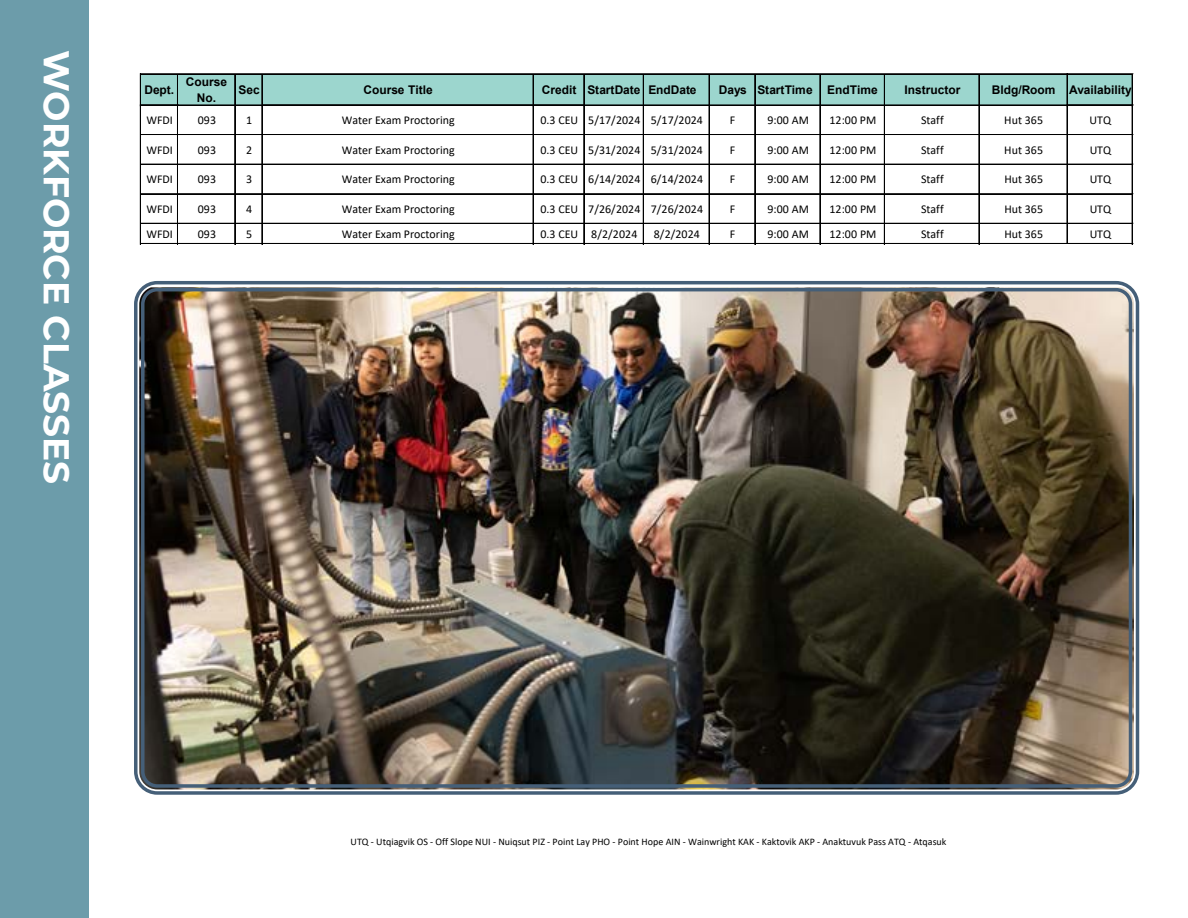
<style>
.page{position:relative;width:1188px;height:918px;background:#fff}
.page>*{position:absolute;margin:0;border:0;box-sizing:border-box;transform-origin:0 0}
.t1{font:700 36px "Montserrat";color:#fff}
.t2{font:12px "Calibri";color:#000}
.t3{font:700 12px/15.3px "Arial";color:#000;text-align:center}
.t4{font:10.05px "Calibri";color:#000}
</style>
<div class="page">
<div style="left:0;top:0;width:89px;height:918px;background:#6c9caa"></div>
<div style="left:141px;top:75px;width:992px;height:31px;background:#9cd6ce"></div>
<hr style="left:141px;top:73px;width:926px;height:1px;background:#000">
<hr style="left:141px;top:74px;width:926px;height:1px;background:#000">
<hr style="left:140px;top:74px;width:1px;height:32px;background:#000">
<hr style="left:177px;top:75px;width:1px;height:31px;background:#000">
<hr style="left:234px;top:75px;width:1px;height:30px;background:#000">
<hr style="left:235px;top:75px;width:1px;height:31px;background:#000">
<hr style="left:262px;top:75px;width:1px;height:31px;background:#000">
<hr style="left:533px;top:75px;width:1px;height:31px;background:#000">
<hr style="left:584px;top:75px;width:1px;height:31px;background:#000">
<hr style="left:643px;top:75px;width:1px;height:31px;background:#000">
<hr style="left:709px;top:75px;width:1px;height:31px;background:#000">
<hr style="left:754px;top:75px;width:1px;height:30px;background:#000">
<hr style="left:755px;top:75px;width:1px;height:31px;background:#000">
<hr style="left:820px;top:75px;width:1px;height:31px;background:#000">
<hr style="left:884px;top:75px;width:1px;height:31px;background:#000">
<hr style="left:979px;top:75px;width:1px;height:31px;background:#000">
<hr style="left:1067px;top:74px;width:1px;height:32px;background:#000">
<hr style="left:1132px;top:75px;width:1px;height:31px;background:#000">
<hr style="left:1068px;top:73px;width:65px;height:1px;background:#000">
<hr style="left:1068px;top:74px;width:65px;height:1px;background:#000">
<hr style="left:141px;top:105px;width:926px;height:1px;background:#000">
<hr style="left:141px;top:134px;width:926px;height:1px;background:#000">
<hr style="left:141px;top:164px;width:926px;height:1px;background:#000">
<hr style="left:141px;top:193px;width:926px;height:1px;background:#000">
<hr style="left:141px;top:194px;width:926px;height:1px;background:#000">
<hr style="left:141px;top:223px;width:926px;height:1px;background:#000">
<hr style="left:141px;top:243px;width:926px;height:1px;background:#000">
<hr style="left:140px;top:105px;width:1px;height:139px;background:#000">
<hr style="left:177px;top:106px;width:1px;height:138px;background:#000">
<hr style="left:234px;top:106px;width:1px;height:138px;background:#000">
<hr style="left:235px;top:106px;width:1px;height:138px;background:#000">
<hr style="left:262px;top:106px;width:1px;height:138px;background:#000">
<hr style="left:533px;top:106px;width:1px;height:138px;background:#000">
<hr style="left:584px;top:106px;width:1px;height:138px;background:#000">
<hr style="left:643px;top:106px;width:1px;height:138px;background:#000">
<hr style="left:709px;top:106px;width:1px;height:138px;background:#000">
<hr style="left:754px;top:106px;width:1px;height:138px;background:#000">
<hr style="left:755px;top:106px;width:1px;height:138px;background:#000">
<hr style="left:820px;top:106px;width:1px;height:138px;background:#000">
<hr style="left:884px;top:106px;width:1px;height:138px;background:#000">
<hr style="left:979px;top:106px;width:1px;height:138px;background:#000">
<hr style="left:1067px;top:105px;width:1px;height:138px;background:#000">
<hr style="left:1132px;top:106px;width:1px;height:138px;background:#000">
<hr style="left:1068px;top:105px;width:65px;height:1px;background:#000">
<hr style="left:1068px;top:134px;width:65px;height:1px;background:#000">
<hr style="left:1068px;top:164px;width:65px;height:1px;background:#000">
<hr style="left:1068px;top:193px;width:65px;height:1px;background:#000">
<hr style="left:1068px;top:194px;width:65px;height:1px;background:#000">
<hr style="left:1068px;top:223px;width:65px;height:1px;background:#000">
<hr style="left:1067px;top:243px;width:66px;height:1px;background:#000">
<img style="left:139px;top:287px;width:995px;height:502px">
<div style="left:134px;top:281px;width:1005px;height:514px;border:3px solid #455f78;border-radius:22px"></div>
<div style="left:141px;top:288px;width:991px;height:500px;border:3px solid #455f78;border-radius:14px"></div>
<h1 class="t1" style="left:82px;top:50px;width:435px;rotate:90deg">WORKFORCE CLASSES</h1>
<p class="t3" style="left:144px;top:82px;width:31px">Dept.</p>
<p class="t3" style="left:186px;top:75px;width:43px">Course<br>No.</p>
<p class="t3" style="left:239px;top:82px;width:23px">Sec</p>
<p class="t3" style="left:364px;top:82px;width:71px">Course Title</p>
<p class="t3" style="left:542px;top:82px;width:156px">Credit StartDate End Date</p>
<p class="t3" style="left:719px;top:82px;width:160px">Days Start Time EndTime</p>
<p class="t3" style="left:904px;top:82px;width:57px">Instructor</p>
<p class="t3" style="left:992px;top:82px;width:142px">Bldg/Room Availability</p>
<p class="t2" style="left:146px;top:112px;width:28px">WFDI</p>
<p class="t2" style="left:198px;top:112px;width:20px">093</p>
<p class="t2" style="left:246px;top:112px;width:8px">1</p>
<p class="t2" style="left:342px;top:112px;width:115px">Water Exam Proctoring</p>
<p class="t2" style="left:540px;top:112px;width:164px">0.3 CEU 5/17/2024 5/17/2024</p>
<p class="t2" style="left:730px;top:112px;width:7px">F</p>
<p class="t2" style="left:767px;top:112px;width:43px">9:00 AM</p>
<p class="t2" style="left:829px;top:112px;width:48px">12:00 PM</p>
<p class="t2" style="left:921px;top:112px;width:24px">Staff</p>
<p class="t2" style="left:1004px;top:112px;width:40px">Hut 365</p>
<p class="t2" style="left:1090px;top:112px;width:23px">UTQ</p>
<p class="t2" style="left:146px;top:141px;width:28px">WFDI</p>
<p class="t2" style="left:198px;top:141px;width:20px">093</p>
<p class="t2" style="left:246px;top:141px;width:8px">2</p>
<p class="t2" style="left:342px;top:141px;width:115px">Water Exam Proctoring</p>
<p class="t2" style="left:540px;top:141px;width:164px">0.3 CEU 5/31/2024 5/31/2024</p>
<p class="t2" style="left:730px;top:141px;width:7px">F</p>
<p class="t2" style="left:767px;top:141px;width:43px">9:00 AM</p>
<p class="t2" style="left:829px;top:141px;width:48px">12:00 PM</p>
<p class="t2" style="left:921px;top:141px;width:24px">Staff</p>
<p class="t2" style="left:1004px;top:141px;width:40px">Hut 365</p>
<p class="t2" style="left:1090px;top:141px;width:23px">UTQ</p>
<p class="t2" style="left:146px;top:171px;width:28px">WFDI</p>
<p class="t2" style="left:198px;top:171px;width:20px">093</p>
<p class="t2" style="left:246px;top:171px;width:8px">3</p>
<p class="t2" style="left:342px;top:171px;width:115px">Water Exam Proctoring</p>
<p class="t2" style="left:540px;top:171px;width:164px">0.3 CEU 6/14/2024 6/14/2024</p>
<p class="t2" style="left:730px;top:171px;width:7px">F</p>
<p class="t2" style="left:767px;top:171px;width:43px">9:00 AM</p>
<p class="t2" style="left:829px;top:171px;width:48px">12:00 PM</p>
<p class="t2" style="left:921px;top:171px;width:24px">Staff</p>
<p class="t2" style="left:1004px;top:171px;width:40px">Hut 365</p>
<p class="t2" style="left:1090px;top:171px;width:23px">UTQ</p>
<p class="t2" style="left:146px;top:201px;width:28px">WFDI</p>
<p class="t2" style="left:198px;top:201px;width:20px">093</p>
<p class="t2" style="left:246px;top:201px;width:8px">4</p>
<p class="t2" style="left:342px;top:201px;width:115px">Water Exam Proctoring</p>
<p class="t2" style="left:540px;top:201px;width:164px">0.3 CEU 7/26/2024 7/26/2024</p>
<p class="t2" style="left:730px;top:201px;width:7px">F</p>
<p class="t2" style="left:767px;top:201px;width:43px">9:00 AM</p>
<p class="t2" style="left:829px;top:201px;width:48px">12:00 PM</p>
<p class="t2" style="left:921px;top:201px;width:24px">Staff</p>
<p class="t2" style="left:1004px;top:201px;width:40px">Hut 365</p>
<p class="t2" style="left:1090px;top:201px;width:23px">UTQ</p>
<p class="t2" style="left:146px;top:225px;width:28px">WFDI</p>
<p class="t2" style="left:198px;top:225px;width:20px">093</p>
<p class="t2" style="left:246px;top:225px;width:8px">5</p>
<p class="t2" style="left:342px;top:225px;width:115px">Water Exam Proctoring</p>
<p class="t2" style="left:540px;top:225px;width:99px">0.3 CEU 8/2/2024</p>
<p class="t2" style="left:654px;top:225px;width:48px">8/2/2024</p>
<p class="t2" style="left:730px;top:225px;width:7px">F</p>
<p class="t2" style="left:767px;top:225px;width:43px">9:00 AM</p>
<p class="t2" style="left:829px;top:225px;width:48px">12:00 PM</p>
<p class="t2" style="left:921px;top:225px;width:24px">Staff</p>
<p class="t2" style="left:1004px;top:225px;width:40px">Hut 365</p>
<p class="t2" style="left:1090px;top:225px;width:23px">UTQ</p>
<p class="t4" style="left:351px;top:834px;width:597px">UTQ - Utqiagvik OS - Off Slope NUI - Nuiqsut PIZ - Point Lay PHO - Point Hope AIN - Wainwright KAK - Kaktovik AKP - Anaktuvuk Pass ATQ - Atqasuk</p>
</div>
